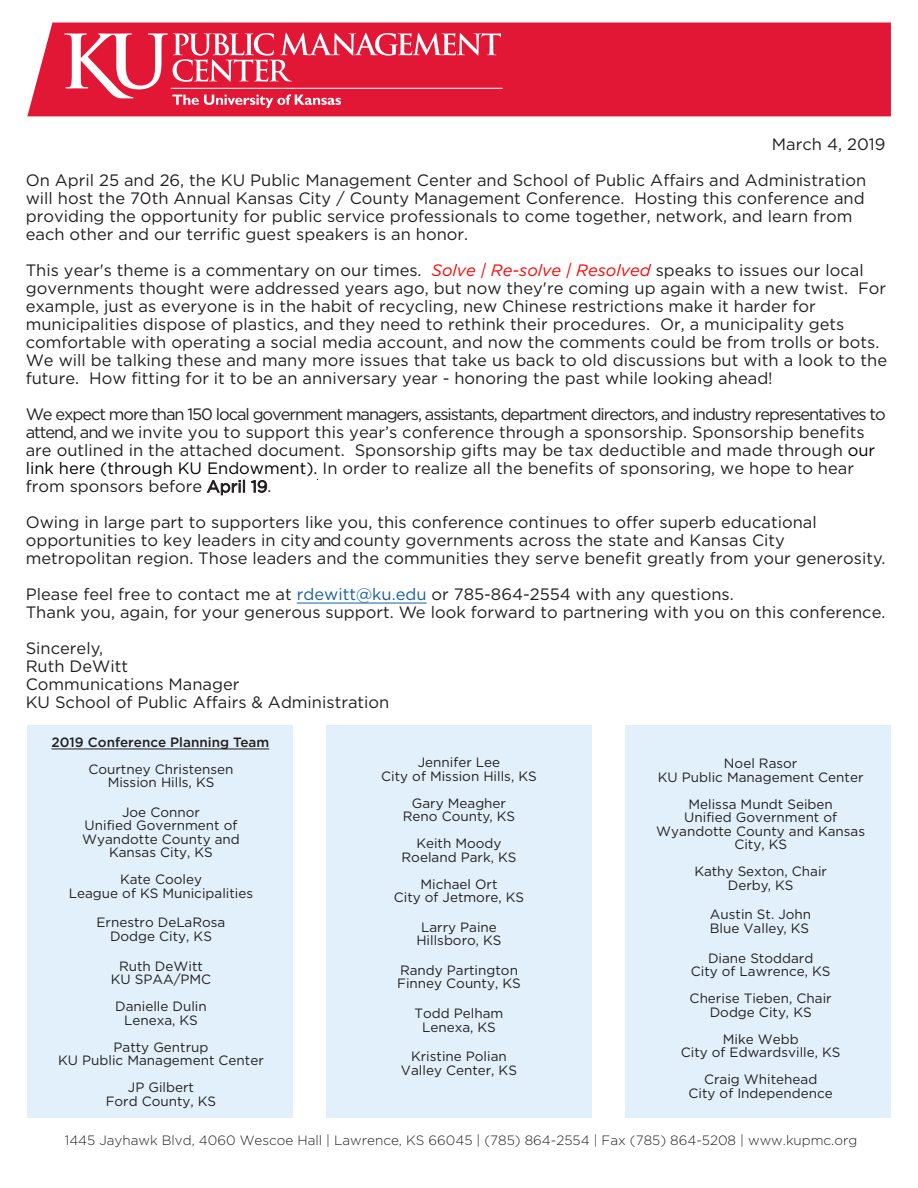
<style>
.page{position:relative;width:918px;height:1188px;background:#fff}
.page>*{position:absolute;margin:0;border:0;box-sizing:border-box;transform-origin:0 0}
.t1{font:16.5px/18px "Gotham";color:#231f20}
.t2{font:13.5px/13.5px "Gotham";color:#231f20;text-align:center}
.t3{font:300 13.5px "Gotham";color:#231f20}
.t4{font:500 13.5px "Gotham";color:#231f20}
.s1{font-style:italic;color:#f00}
.s2{color:#000}
.s3{color:#175d9e}
</style>
<div class="page">
<div style="left:625px;top:725px;width:266px;height:393px;background:#e1f0fa"></div>
<div style="left:326px;top:725px;width:265px;height:393px;background:#e1f0fa"></div>
<div style="left:27px;top:22px;width:864px;height:94px;background:#e21736"></div>
<div style="left:27px;top:725px;width:266px;height:393px;background:#e1f0fa"></div>
<svg style="left:64px;top:33px;width:439px;height:75px;background:#e7435c"></svg>
<hr style="left:52px;top:749px;width:217px;height:1px;background:#231f20">
<hr style="left:297px;top:603px;width:130px;height:1px;background:#175d9e">
<p class="t1" style="left:26px;top:126px;width:861px;line-height:36px;text-indent:746px">March 4, 2019<br>On April 25 and 26, the KU Public Management Center and School of Public Affairs and Administration</p>
<p class="t1" style="left:26px;top:189px;width:840px">will host the 70th Annual Kansas City / County Management Conference. Hosting this conference and providing the opportunity for public service professionals to come together, network, and learn from each other and our terrific guest speakers is an honor.</p>
<p class="t1" style="left:26px;top:261px;width:863px">This year's theme is a commentary on our times. <span class="s1">Solve | Re-solve | Resolved</span> speaks to issues our local governments thought were addressed years ago, but now they're coming up again with a new twist. For example, just as everyone is in the habit of recycling, new Chinese restrictions make it harder for municipalities dispose of plastics, and they need to rethink their procedures. Or, a municipality gets comfortable with operating a social media account, and now the comments could be from trolls or bots.<br>We will be talking these and many more issues that take us back to old discussions but with a look to the future. How fitting for it to be an anniversary year - honoring the past while looking ahead!</p>
<p class="t1" style="left:26px;top:405px;width:862px">We expect more than 150 local government managers, assistants, department directors, and industry representatives to attend, and we invite you to support this year’s conference through a sponsorship. Sponsorship benefits are outlined in the attached document. Sponsorship gifts may be tax deductible and made through <span class="s2">our link here (through KU Endowment).</span> In order to realize all the benefits of sponsoring, we hope to hear from sponsors before April 19.</p>
<p class="t1" style="left:26px;top:513px;width:861px">Owing in large part to supporters like you, this conference continues to offer superb educational opportunities to key leaders in city and county governments across the state and Kansas City metropolitan region. Those leaders and the communities they serve benefit greatly from your generosity.</p>
<p class="t1" style="left:26px;top:585px;width:861px">Please feel free to contact me at <span class="s3">rdewitt@ku.edu</span> or 785-864-2554 with any questions.<br>Thank you, again, for your generous support. We look forward to partnering with you on this conference.</p>
<p class="t1" style="left:26px;top:639px;width:365px">Sincerely,<br>Ruth DeWitt<br>Communications Manager<br>KU School of Public Affairs &amp; Administration</p>
<p class="t4" style="left:52px;top:733px;width:219px">2019 Conference Planning Team</p>
<p class="t2" style="left:88px;top:762px;width:147px">Courtney Christensen<br>Mission Hills, KS</p>
<p class="t2" style="left:82px;top:805px;width:159px">Joe Connor<br>Unified Government of<br>Wyandotte County and<br>Kansas City, KS</p>
<p class="t2" style="left:69px;top:872px;width:186px">Kate Cooley<br>League of KS Municipalities</p>
<p class="t2" style="left:97px;top:916px;width:130px">Ernestro DeLaRosa<br>Dodge City, KS</p>
<p class="t2" style="left:111px;top:959px;width:102px">Ruth DeWitt<br>KU SPAA/PMC</p>
<p class="t2" style="left:115px;top:999px;width:93px">Danielle Dulin<br>Lenexa, KS</p>
<p class="t2" style="left:58px;top:1040px;width:207px">Patty Gentrup<br>KU Public Management Center</p>
<p class="t2" style="left:106px;top:1080px;width:112px">JP Gilbert<br>Ford County, KS</p>
<p class="t3" style="left:65px;top:1131px;width:794px">1445 Jayhawk Blvd, 4060 Wescoe Hall | Lawrence, KS 66045 | (785) 864-2554 | Fax (785) 864-5208 | www.kupmc.org</p>
<p class="t2" style="left:381px;top:755px;width:157px">Jennifer Lee<br>City of Mission Hills, KS</p>
<p class="t2" style="left:403px;top:796px;width:114px">Gary Meagher<br>Reno County, KS</p>
<p class="t2" style="left:402px;top:836px;width:116px">Keith Moody<br>Roeland Park, KS</p>
<p class="t2" style="left:394px;top:877px;width:132px">Michael Ort<br>City of Jetmore, KS</p>
<p class="t2" style="left:416px;top:920px;width:87px">Larry Paine<br>Hillsboro, KS</p>
<p class="t2" style="left:397px;top:963px;width:125px;text-align:left">Randy Partington<br>Finney County, KS</p>
<p class="t2" style="left:415px;top:1006px;width:90px">Todd Pelham<br>Lenexa, KS</p>
<p class="t2" style="left:401px;top:1050px;width:118px">Kristine Polian<br>Valley Center, KS</p>
<p class="t2" style="left:658px;top:756px;width:207px">Noel Rasor<br>KU Public Management Center</p>
<p class="t2" style="left:656px;top:797px;width:210px">Melissa Mundt Seiben<br>Unified Government of<br>Wyandotte County and Kansas<br>City, KS</p>
<p class="t2" style="left:694px;top:865px;width:134px">Kathy Sexton, Chair<br>Derby, KS</p>
<p class="t2" style="left:710px;top:908px;width:103px;text-align:left">Austin St. John<br>Blue Valley, KS</p>
<p class="t2" style="left:691px;top:951px;width:141px">Diane Stoddard<br>City of Lawrence, KS</p>
<p class="t2" style="left:690px;top:991px;width:144px">Cherise Tieben, Chair<br>Dodge City, KS</p>
<p class="t2" style="left:681px;top:1032px;width:161px">Mike Webb<br>City of Edwardsville, KS</p>
<p class="t2" style="left:689px;top:1072px;width:146px">Craig Whitehead<br>City of Independence</p>
</div>
